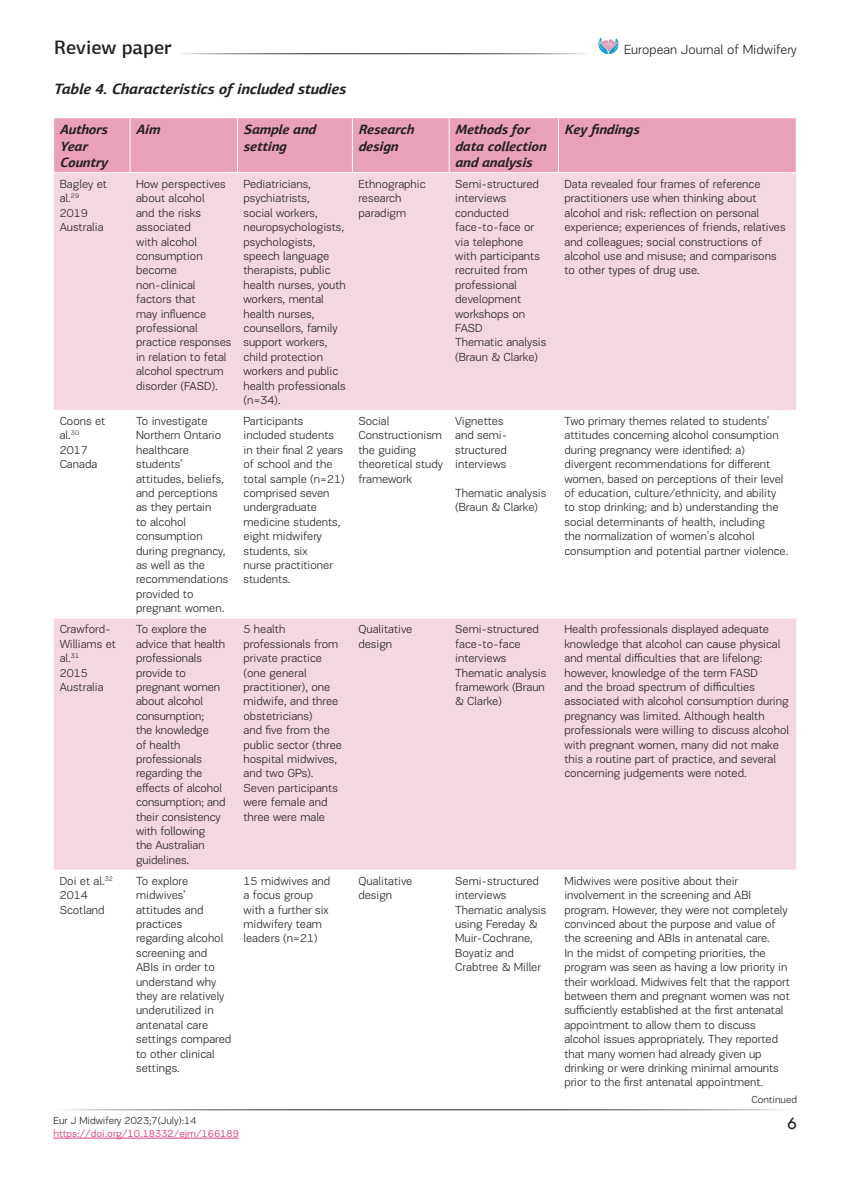
<style>
.page{position:relative;width:851px;height:1191px;background:#fff}
.page>*{position:absolute;margin:0;border:0;box-sizing:border-box;transform-origin:0 0}
.t1{font:500 19.5px "PF Agora Sans Pro";color:#231f20}
.t2{font:18px "Tw Cen";color:#231f20}
.t3{font:italic 700 15px "PF Agora Sans Pro";color:#231f20}
.t4{font:italic 700 13.5px/16.2px "PF Agora Sans Pro";letter-spacing:-.005em;color:#231f20}
.t5{font:300 13.5px "PF Encore Sans Pro";color:#231f20}
.t6{font:300 12px/14.4px "PF Encore Sans Pro";color:#231f20}
.t7{font:300 10.5px "PF Encore Sans Pro";color:#231f20}
.t8{font:10.5px "PF Encore Sans Pro";color:#d84482}
</style>
<div class="page">
<hr style="left:53px;top:1137px;width:186px;height:1px;background:#d84482">
<svg style="left:598px;top:37px;width:20px;height:17px"></svg>
<div style="left:54px;top:118px;width:741px;height:54px;background:#eaa1b7"></div>
<div style="left:54px;top:173px;width:742px;height:237px;background:#f5d7df"></div>
<div style="left:54px;top:618px;width:742px;height:252px;background:#f5d7df"></div>
<hr style="left:130px;top:118px;width:1px;height:55px;background:#fff">
<hr style="left:237px;top:118px;width:1px;height:55px;background:#fff">
<hr style="left:352px;top:118px;width:1px;height:55px;background:#fff">
<hr style="left:449px;top:118px;width:1px;height:55px;background:#fff">
<hr style="left:558px;top:118px;width:1px;height:55px;background:#fff">
<h1 class="t1" style="left:54px;top:35px;width:119px">Review paper</h1>
<p class="t3" style="left:53px;top:80px;width:296px">Table 4. Characteristics of included studies</p>
<p class="t4" style="left:60px;top:121px;width:52px">Authors<br>Year<br>Country</p>
<p class="t4" style="left:136px;top:121px;width:28px">Aim</p>
<p class="t4" style="left:243px;top:121px;width:76px">Sample and setting</p>
<p class="t4" style="left:358px;top:121px;width:59px">Research design</p>
<p class="t4" style="left:455px;top:121px;width:95px">Methods for data collection and analysis</p>
<p class="t4" style="left:564px;top:121px;width:79px">Key findings</p>
<p class="t6" style="left:60px;top:177px;width:49px">Bagley et al.<sup>29<br></sup>2019<br>Australia</p>
<p class="t6" style="left:136px;top:177px;width:97px">How perspectives about alcohol<br>and the risks associated<br>with alcohol consumption become non-clinical factors that<br>may influence professional practice responses in relation to fetal alcohol spectrum disorder (FASD).</p>
<p class="t6" style="left:243px;top:177px;width:104px">Pediatricians, psychiatrists,<br>social workers, neuropsychologists, psychologists, speech language therapists, public health nurses, youth workers, mental health nurses, counsellors, family support workers, child protection workers and public health professionals (n=34).</p>
<p class="t6" style="left:358px;top:177px;width:69px">Ethnographic research paradigm</p>
<p class="t6" style="left:455px;top:177px;width:93px">Semi-structured interviews conducted face-to-face or via telephone with participants recruited from professional development workshops on<br>FASD<br>Thematic analysis (Braun &amp; Clarke)</p>
<p class="t6" style="left:564px;top:177px;width:223px">Data revealed four frames of reference practitioners use when thinking about alcohol and risk: reflection on personal experience; experiences of friends, relatives and colleagues; social constructions of alcohol use and misuse; and comparisons to other types of drug use.</p>
<p class="t6" style="left:60px;top:414px;width:47px">Coons et al.<sup>30<br></sup>2017<br>Canada</p>
<p class="t6" style="left:136px;top:414px;width:94px">To investigate<br>Northern Ontario healthcare students’ attitudes, beliefs, and perceptions as they pertain<br>to alcohol consumption during pregnancy, as well as the recommendations provided to pregnant women.</p>
<p class="t6" style="left:243px;top:414px;width:103px">Participants included students in their final 2 years of school and the total sample (n=21) comprised seven undergraduate medicine students, eight midwifery students, six<br>nurse practitioner students.</p>
<p class="t6" style="left:358px;top:414px;width:86px">Social<br>Constructionism the guiding theoretical study framework</p>
<p class="t6" style="left:455px;top:414px;width:54px">Vignettes and semi&shy;structured interviews</p>
<p class="t5" style="left:624px;top:42px;width:174px">European Journal of Midwifery</p>
<p class="t6" style="left:564px;top:414px;width:225px">Two primary themes related to students’ attitudes concerning alcohol consumption during pregnancy were identified: a) divergent recommendations for different women, based on perceptions of their level of education, culture/ethnicity, and ability to stop drinking; and b) understanding the social determinants of health, including<br>the normalization of women’s alcohol consumption and potential partner violence.</p>
<p class="t6" style="left:455px;top:486px;width:93px">Thematic analysis (Braun &amp; Clarke)</p>
<p class="t6" style="left:60px;top:622px;width:58px">Crawford-<br>Williams et al.<sup>31<br></sup>2015<br>Australia</p>
<p class="t6" style="left:136px;top:622px;width:91px">To explore the advice that health professionals provide to pregnant women about alcohol consumption;<br>the knowledge<br>of health professionals regarding the effects of alcohol consumption; and their consistency with following<br>the Australian guidelines.</p>
<p class="t6" style="left:243px;top:622px;width:100px">5 health professionals from private practice (one general practitioner), one midwife, and three obstetricians)<br>and five from the public sector (three hospital midwives, and two GPs).<br>Seven participants were female and three were male</p>
<p class="t6" style="left:358px;top:622px;width:55px">Qualitative design</p>
<p class="t6" style="left:455px;top:622px;width:93px">Semi-structured face-to-face interviews<br>Thematic analysis framework (Braun &amp; Clarke)</p>
<p class="t6" style="left:564px;top:622px;width:226px">Health professionals displayed adequate knowledge that alcohol can cause physical and mental difficulties that are lifelong: however, knowledge of the term FASD<br>and the broad spectrum of difficulties associated with alcohol consumption during pregnancy was limited. Although health professionals were willing to discuss alcohol with pregnant women, many did not make this a routine part of practice, and several concerning judgements were noted.</p>
<p class="t6" style="left:60px;top:873px;width:55px">Doi et al.<sup>32<br></sup>2014<br>Scotland</p>
<p class="t6" style="left:136px;top:873px;width:97px">To explore midwives’ attitudes and practices regarding alcohol screening and<br>ABIs in order to understand why they are relatively underutilized in antenatal care settings compared to other clinical settings.</p>
<p class="t6" style="left:243px;top:873px;width:88px">15 midwives and a focus group with a further six midwifery team leaders (n=21)</p>
<p class="t6" style="left:358px;top:873px;width:55px">Qualitative design</p>
<p class="t6" style="left:455px;top:873px;width:93px">Semi-structured interviews<br>Thematic analysis using Fereday &amp;<br>Muir-Cochrane,<br>Boyatiz and<br>Crabtree &amp; Miller</p>
<p class="t6" style="left:564px;top:873px;width:227px">Midwives were positive about their involvement in the screening and ABI program. However, they were not completely convinced about the purpose and value of the screening and ABIs in antenatal care.<br>In the midst of competing priorities, the program was seen as having a low priority in their workload. Midwives felt that the rapport between them and pregnant women was not sufficiently established at the first antenatal appointment to allow them to discuss alcohol issues appropriately. They reported that many women had already given up drinking or were drinking minimal amounts prior to the first antenatal appointment.</p>
<p class="t7" style="left:751px;top:1093px;width:47px">Continued</p>
<p class="t7" style="left:53px;top:1114px;width:145px">Eur J Midwifery 2023;7(July):14</p>
<h2 class="t2" style="left:786px;top:1112px;width:11px">6</h2>
<p class="t8" style="left:53px;top:1127px;width:187px">https://doi.org/10.18332/ejm/166189</p>
</div>
